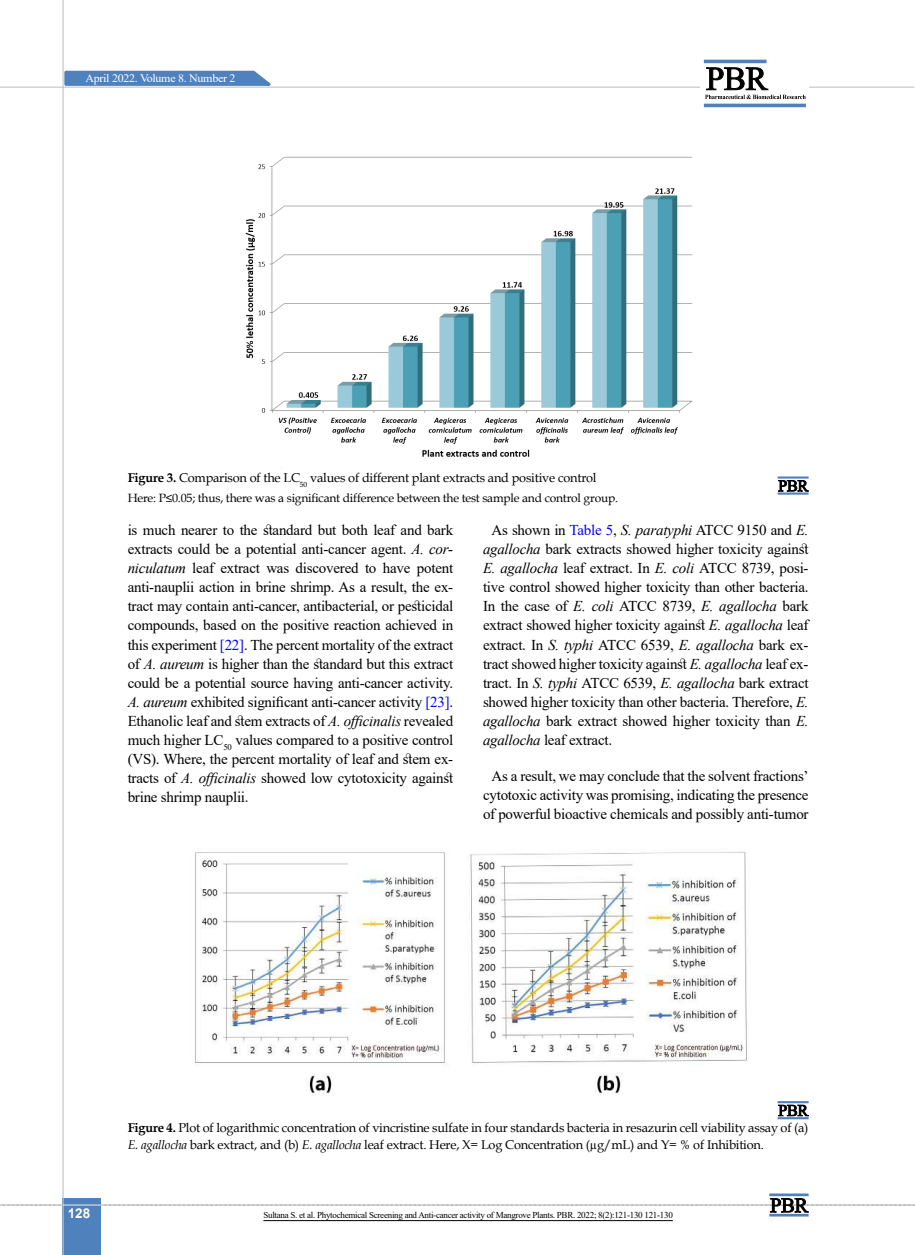
<style>
.page{position:relative;width:915px;height:1255px;background:#fff}
.page>*{position:absolute;margin:0;border:0;box-sizing:border-box;transform-origin:0 0}
.t1{font:15px/19px "Times New Roman";letter-spacing:-.015em;color:#000;text-align:justify}
.t2{font:700 13.5px "Arial";color:#fff}
.t3{font:12.75px/16.5px "Book Antiqua";letter-spacing:-.015em;color:#000}
.t4{font:12px "Book Antiqua";letter-spacing:-.015em;color:#000}
.t5{font:11.4px "Times New Roman";letter-spacing:-.025em;color:#fff;scale:1.05 1}
.t6{font:9px "Times New Roman";letter-spacing:-.03em;color:#000}
.s1{font-weight:700}
.s2{font-style:italic}
.s3{color:#00f}
</style>
<div class="page">
<hr style="left:0;top:87px;width:914px;height:1px;background:#c2c4c6">
<div style="left:63px;top:1198px;width:38px;height:56px;background:#4f81bd"></div>
<hr style="left:62px;top:0;width:2px;height:1254px;background:#c2c4c6">
<svg style="left:63px;top:69px;width:215px;height:18px;background:#749bc9"></svg>
<svg style="left:0;top:1197px;width:915px;height:15px"></svg>
<hr style="left:769px;top:1193px;width:39px;height:3px;background:#4f81bd">
<hr style="left:769px;top:1213px;width:39px;height:3px;background:#4f81bd">
<div style="left:700px;top:56px;width:108px;height:49px;background:linear-gradient(to right,#fff,#fefeff)"></div>
<hr style="left:703px;top:60px;width:63px;height:3px;background:#4f81bd">
<hr style="left:703px;top:104px;width:102px;height:3px;background:#4f81bd">
<svg style="left:704px;top:67px;width:101px;height:32px"></svg>
<img style="left:245px;top:156px;width:448px;height:301px">
<svg style="left:778px;top:480px;width:30px;height:11px"></svg>
<hr style="left:777px;top:476px;width:31px;height:2px;background:#4f81bd">
<hr style="left:777px;top:492px;width:31px;height:2px;background:#4f81bd">
<img style="left:195px;top:851px;width:553px;height:243px">
<svg style="left:778px;top:1104px;width:30px;height:12px"></svg>
<hr style="left:777px;top:1101px;width:31px;height:2px;background:#4f81bd">
<hr style="left:777px;top:1117px;width:31px;height:2px;background:#4f81bd">
<hr style="left:263px;top:1220px;width:409px;height:1px;background:#000">
<p class="t5" style="left:85px;top:70px;width:144px">April 2022. Volume 8. Number 2</p>
<p class="t3" style="left:128px;top:469px;width:470px"><span class="s1">Figure 3.</span> Comparison of the LC<sub>50</sub> values of different plant extracts and positive control</p>
<p class="t4" style="left:128px;top:489px;width:491px">Here: P≤0.05; thus, there was a significant difference between the test sample and control group.</p>
<p class="t1" style="left:128px;top:520px;width:327px">is much nearer to the standard but both leaf and bark extracts could be a potential anti-cancer agent. <span class="s2">A. cor&shy;niculatum</span> leaf extract was discovered to have potent anti-nauplii action in brine shrimp. As a result, the ex&shy;tract may contain anti-cancer, antibacterial, or pesticidal compounds, based on the positive reaction achieved in this experiment <span class="s3">[22]</span>. The percent mortality of the extract of <span class="s2">A. aureum</span> is higher than the standard but this extract could be a potential source having anti-cancer activity.<br><span class="s2">A. aureum</span> exhibited significant anti-cancer activity <span class="s3">[23]</span>.<br>Ethanolic leaf and stem extracts of <span class="s2">A. officinalis</span> revealed much higher LC<sub>50</sub> values compared to a positive control (VS). Where, the percent mortality of leaf and stem ex&shy;tracts of <span class="s2">A. officinalis</span> showed low cytotoxicity against brine shrimp nauplii.</p>
<p class="t1" style="left:483px;top:520px;width:327px;text-indent:9px">As shown in <span class="s3">Table 5</span>, <span class="s2">S. paratyphi</span> ATCC 9150 and <span class="s2">E. agallocha</span> bark extracts showed higher toxicity against <span class="s2">E. agallocha</span> leaf extract. In <span class="s2">E. coli</span> ATCC 8739, posi&shy;tive control showed higher toxicity than other bacteria.<br>In the case of <span class="s2">E. coli</span> ATCC 8739, <span class="s2">E. agallocha</span> bark extract showed higher toxicity against <span class="s2">E. agallocha</span> leaf extract. In <span class="s2">S. typhi</span> ATCC 6539, <span class="s2">E. agallocha</span> bark ex&shy;tract showed higher toxicity against <span class="s2">E. agallocha</span> leaf ex&shy;tract. In <span class="s2">S. typhi</span> ATCC 6539, <span class="s2">E. agallocha</span> bark extract showed higher toxicity than other bacteria. Therefore, <span class="s2">E. agallocha</span> bark extract showed higher toxicity than <span class="s2">E. agallocha</span> leaf extract.</p>
<p class="t1" style="left:483px;top:765px;width:327px;text-align:center">As a result, we may conclude that the solvent fractions’ cytotoxic activity was promising, indicating the presence of powerful bioactive chemicals and possibly anti-tumor</p>
<p class="t2" style="left:68px;top:1203px;width:24px">128</p>
<p class="t3" style="left:128px;top:1119px;width:682px"><span class="s1">Figure 4.</span> Plot of logarithmic concentration of vincristine sulfate in four standards bacteria in resazurin cell viability assay of (a)<br><span class="s2">E. agallocha</span> bark extract, and (b) <span class="s2">E. agallocha</span> leaf extract. Here, X= Log Concentration (µg/mL) and Y= % of Inhibition.</p>
<p class="t6" style="left:263px;top:1208px;width:411px">Sultana S. et al. Phytochemical Screening and Anti-cancer activity of Mangrove Plants. PBR. 2022; 8(2):121-130 121-130</p>
</div>
